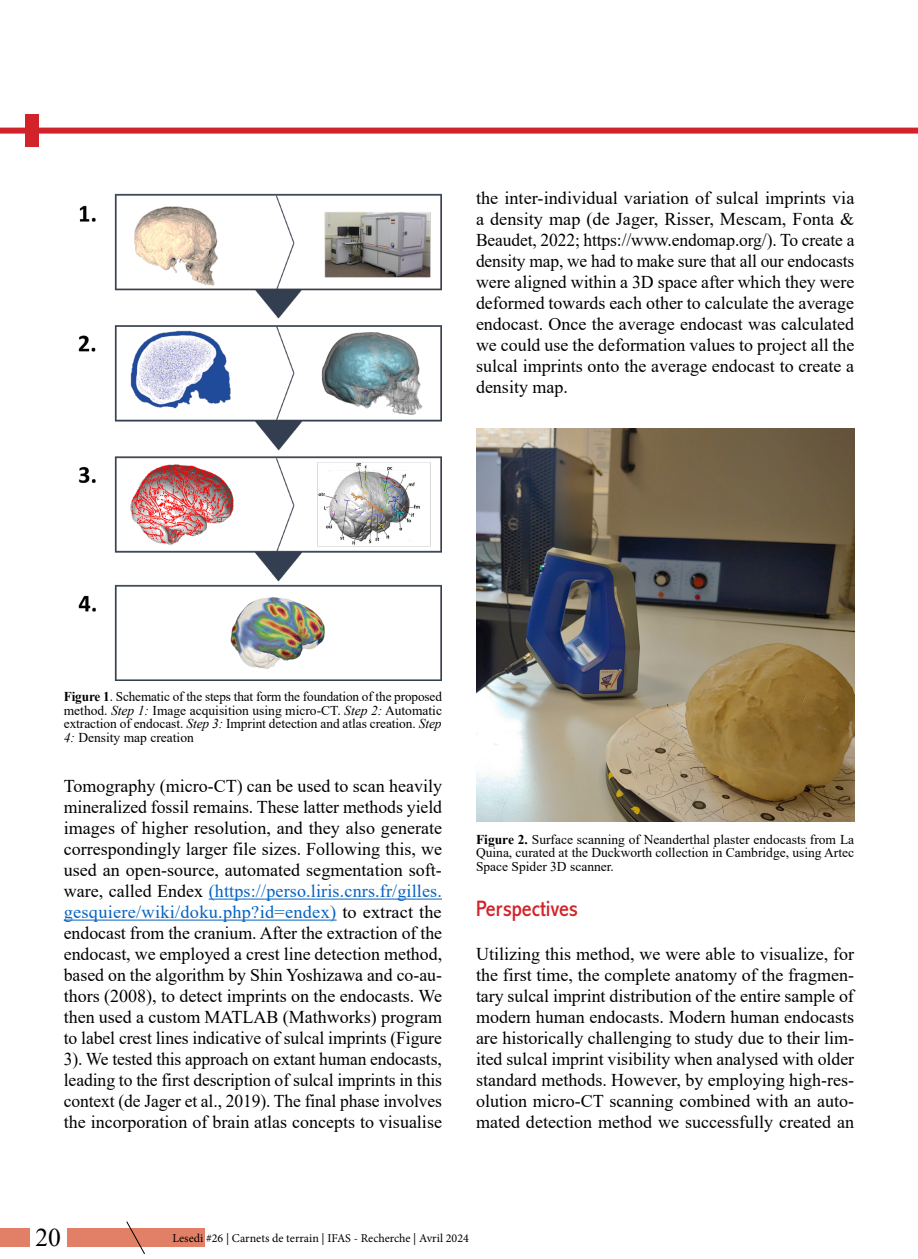
<style>
.page{position:relative;width:918px;height:1259px;background:#fff}
.page>*{position:absolute;margin:0;border:0;box-sizing:border-box;transform-origin:0 0}
.t1{font:25.5px "Times New Roman";color:#000}
.t2{font:condensed 22.5px "Abadi MT Pro";color:#d2232a}
.t3{font:18px/21px "Times New Roman";color:#000;text-align:justify}
.t4{font:13.5px/13.5px "Times New Roman";color:#000;text-align:justify}
.t5{font:12px "Minion Pro";color:#000}
.s1{font-weight:700}
.s2{font-style:italic}
.s3{color:#0563c1}
</style>
<div class="page">
<div style="left:0;top:1228px;width:205px;height:19px;background:#e18067"></div>
<svg style="left:126px;top:1221px;width:19px;height:33px"></svg>
<div style="left:30px;top:1225px;width:37px;height:24px;background:#fff"></div>
<div style="left:0;top:128px;width:918px;height:6px;background:#d2232a"></div>
<div style="left:25px;top:114px;width:13px;height:33px;background:#d2232a"></div>
<img style="left:78px;top:193px;width:364px;height:487px">
<hr style="left:209px;top:898px;width:233px;height:1px;background:#0563c1">
<hr style="left:64px;top:919px;width:273px;height:1px;background:#0563c1">
<img style="left:476px;top:428px;width:378px;height:393px">
<p class="t3" style="left:476px;top:187px;width:380px">the inter-individual variation of sulcal imprints via a density map (de Jager, Risser, Mescam, Fonta &amp; Beaudet, 2022; https://www.endomap.org/). To create a density map, we had to make sure that all our endocasts were aligned within a 3D space after which they were deformed towards each other to calculate the average endocast. Once the average endocast was calculated we could use the deformation values to project all the sulcal imprints onto the average endocast to create a density map.</p>
<p class="t4" style="left:64px;top:689px;width:380px"><span class="s1">Figure 1</span>. Schematic of the steps that form the foundation of the proposed method. <span class="s2">Step 1:</span> Image acquisition using micro-CT. <span class="s2">Step 2:</span> Automatic extraction of endocast. <span class="s2">Step 3:</span> Imprint detection and atlas creation. <span class="s2">Step 4:</span> Density map creation</p>
<p class="t3" style="left:64px;top:775px;width:380px">Tomography (micro-CT) can be used to scan heavily mineralized fossil remains. These latter methods yield images of higher resolution, and they also generate correspondingly larger file sizes. Following this, we used an open-source, automated segmentation soft&shy;ware, called Endex <span class="s3">(https://perso.liris.cnrs.fr/gilles. gesquiere/wiki/doku.php?id=endex)</span> to extract the endocast from the cranium. After the extraction of the endocast, we employed a crest line detection method, based on the algorithm by Shin Yoshizawa and co-au&shy;thors (2008), to detect imprints on the endocasts. We then used a custom MATLAB (Mathworks) program to label crest lines indicative of sulcal imprints (Figure 3). We tested this approach on extant human endocasts, leading to the first description of sulcal imprints in this context (de Jager et al., 2019). The final phase involves the incorporation of brain atlas concepts to visualise</p>
<p class="t4" style="left:476px;top:832px;width:380px"><span class="s1">Figure 2.</span> Surface scanning of Neanderthal plaster endocasts from La Quina, curated at the Duckworth collection in Cambridge, using Artec Space Spider 3D scanner.</p>
<p class="t2" style="left:476px;top:896px;width:103px">Perspectives</p>
<p class="t3" style="left:476px;top:943px;width:380px">Utilizing this method, we were able to visualize, for the first time, the complete anatomy of the fragmen&shy;tary sulcal imprint distribution of the entire sample of modern human endocasts. Modern human endocasts are historically challenging to study due to their lim&shy;ited sulcal imprint visibility when analysed with older standard methods. However, by employing high-res&shy;olution micro-CT scanning combined with an auto&shy;mated detection method we successfully created an</p>
<h1 class="t1" style="left:36px;top:1219px;width:27px">20</h1>
<p class="t5" style="left:173px;top:1230px;width:298px">Lesedi #26 | Carnets de terrain | IFAS - Recherche | Avril 2024</p>
</div>
